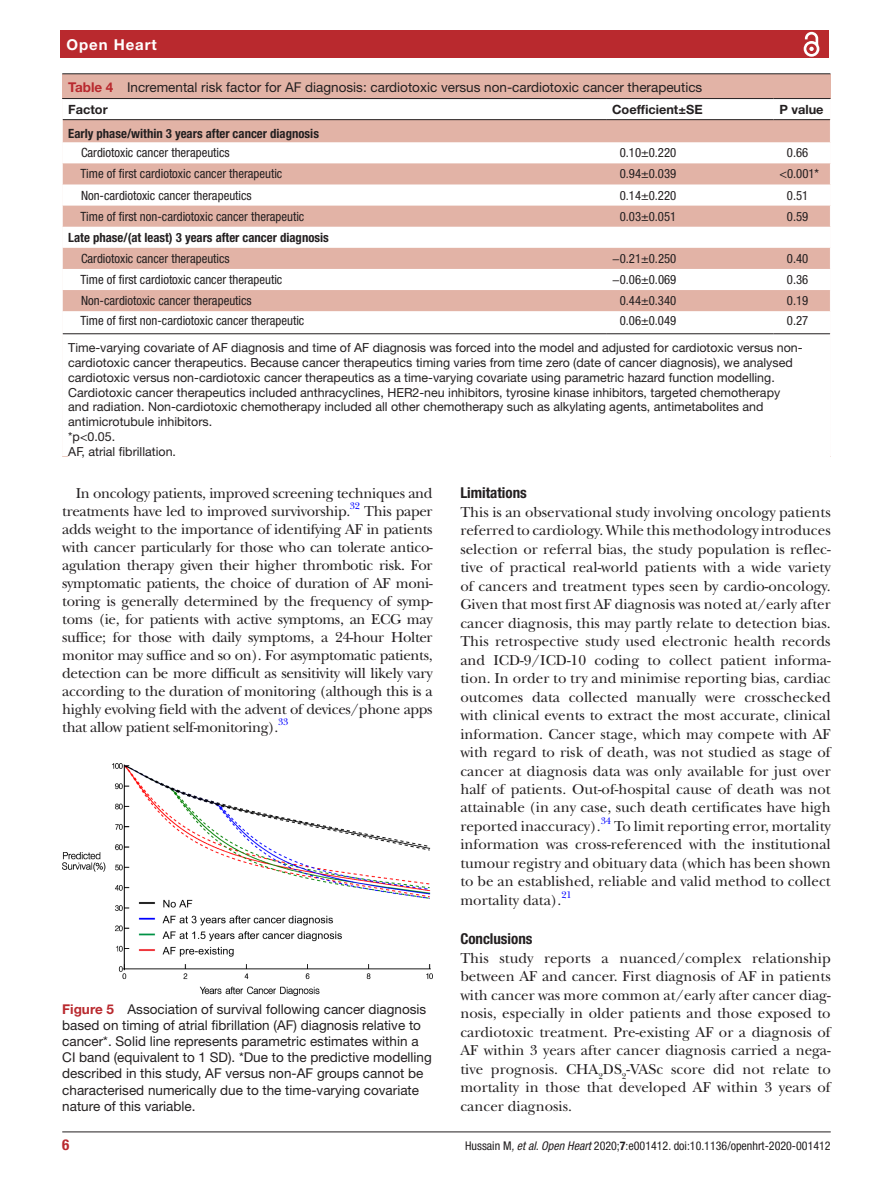
<style>
.page{position:relative;width:893px;height:1191px;background:#fff}
.page>*{position:absolute;margin:0;border:0;box-sizing:border-box;transform-origin:0 0}
.t1{font:15px/18.5px "New Baskerville";color:#231f20;text-align:justify}
.t2{font:15px/18px "New Baskerville";letter-spacing:-.02em;color:#231f20}
.t3{font:700 condensed 15px "Helvetica Neue LT Std";color:#231f20}
.t4{font:700 15px "Helvetica Neue LT Std";letter-spacing:.065em;color:#fff}
.t5{font:700 condensed 15px "Helvetica Neue LT Std";color:#b9292e}
.t6{font:13.5px/16.2px "Helvetica Neue LT Std";color:#231f20}
.t7{font:condensed 12.75px "Helvetica Neue LT Std";color:#231f20}
.t8{font:700 condensed 12.75px "Helvetica Neue LT Std";color:#231f20}
.t9{font:700 12.75px "Helvetica Neue LT Std";color:#231f20}
.t10{font:12.45px/15px "Helvetica Neue LT Std";color:#231f20}
.t11{font:condensed 12px "Helvetica Neue LT Std";color:#231f20}
.t12{font:9.9px "New Baskerville";color:#00f}
.s1{font-weight:700;color:#b9292e}
.s2{font-style:italic}
.s3{font-weight:700}
</style>
<div class="page">
<div style="left:61px;top:31px;width:768px;height:27px;background:#b9292e"></div>
<hr style="left:62px;top:1131px;width:769px;height:1px;background:#231f20">
<svg style="left:803px;top:31px;width:17px;height:26px"></svg>
<div style="left:62px;top:74px;width:768px;height:382px;background:#e2b3a6"></div>
<hr style="left:62px;top:73px;width:768px;height:1px;background:#231f20">
<svg style="left:63px;top:99px;width:767px;height:357px;fill:#fff"></svg>
<hr style="left:62px;top:98px;width:544px;height:1px;background:#231f20">
<hr style="left:62px;top:119px;width:544px;height:1px;background:#231f20">
<hr style="left:606px;top:98px;width:167px;height:1px;background:#231f20">
<hr style="left:606px;top:119px;width:167px;height:1px;background:#231f20">
<hr style="left:773px;top:98px;width:57px;height:1px;background:#231f20">
<hr style="left:773px;top:119px;width:57px;height:1px;background:#231f20">
<hr style="left:606px;top:333px;width:167px;height:1px;background:#231f20">
<hr style="left:773px;top:333px;width:57px;height:1px;background:#231f20">
<hr style="left:62px;top:333px;width:544px;height:1px;background:#231f20">
<svg style="left:62px;top:99px;width:1px;height:235px"></svg>
<hr style="left:62px;top:334px;width:1px;height:122px;background:#fff">
<hr style="left:68px;top:425px;width:762px;height:2px;background:#fff">
<hr style="left:68px;top:440px;width:762px;height:2px;background:#fff">
<hr style="left:68px;top:455px;width:762px;height:2px;background:#fff">
<img style="left:62px;top:763px;width:370px;height:233px">
<p class="t4" style="left:66px;top:35px;width:92px">Open Heart</p>
<p class="t6" style="left:68px;top:79px;width:636px"><span class="s1">Table 4</span> Incremental risk factor for AF diagnosis: cardiotoxic versus non-cardiotoxic cancer therapeutics</p>
<p class="t9" style="left:68px;top:101px;width:41px">Factor</p>
<p class="t9" style="left:612px;top:101px;width:92px">Coefficient±SE</p>
<p class="t9" style="left:779px;top:101px;width:46px">P value</p>
<p class="t8" style="left:68px;top:125px;width:252px">Early phase/within 3 years after cancer diagnosis</p>
<p class="t7" style="left:81px;top:145px;width:150px">Cardiotoxic cancer therapeutics</p>
<p class="t7" style="left:620px;top:145px;width:58px">0.10±0.220</p>
<p class="t7" style="left:787px;top:145px;width:23px">0.66</p>
<p class="t7" style="left:81px;top:167px;width:203px">Time of first cardiotoxic cancer therapeutic</p>
<p class="t7" style="left:620px;top:167px;width:58px">0.94±0.039</p>
<p class="t7" style="left:779px;top:167px;width:41px">&lt;0.001*</p>
<p class="t7" style="left:81px;top:188px;width:172px">Non-cardiotoxic cancer therapeutics</p>
<p class="t7" style="left:620px;top:188px;width:58px">0.14±0.220</p>
<p class="t7" style="left:787px;top:188px;width:23px">0.51</p>
<p class="t7" style="left:81px;top:209px;width:225px">Time of first non-cardiotoxic cancer therapeutic</p>
<p class="t7" style="left:620px;top:209px;width:58px">0.03±0.051</p>
<p class="t7" style="left:787px;top:209px;width:23px">0.59</p>
<p class="t8" style="left:68px;top:229px;width:262px">Late phase/(at least) 3 years after cancer diagnosis</p>
<p class="t7" style="left:81px;top:251px;width:150px">Cardiotoxic cancer therapeutics</p>
<p class="t7" style="left:612px;top:251px;width:66px">−0.21±0.250</p>
<p class="t7" style="left:787px;top:251px;width:23px">0.40</p>
<p class="t7" style="left:81px;top:272px;width:203px">Time of first cardiotoxic cancer therapeutic</p>
<p class="t7" style="left:612px;top:272px;width:66px">−0.06±0.069</p>
<p class="t7" style="left:787px;top:272px;width:23px">0.36</p>
<p class="t7" style="left:81px;top:293px;width:172px">Non-cardiotoxic cancer therapeutics</p>
<p class="t7" style="left:620px;top:293px;width:58px">0.44±0.340</p>
<p class="t7" style="left:787px;top:293px;width:23px">0.19</p>
<p class="t7" style="left:81px;top:313px;width:225px">Time of first non-cardiotoxic cancer therapeutic</p>
<p class="t7" style="left:620px;top:313px;width:58px">0.06±0.049</p>
<p class="t7" style="left:787px;top:313px;width:23px">0.27</p>
<p class="t10" style="left:68px;top:339px;width:736px">Time-varying covariate of AF diagnosis and time of AF diagnosis was forced into the model and adjusted for cardiotoxic versus non&shy;cardiotoxic cancer therapeutics. Because cancer therapeutics timing varies from time zero (date of cancer diagnosis), we analysed cardiotoxic versus non-cardiotoxic cancer therapeutics as a time-varying covariate using parametric hazard function modelling.<br>Cardiotoxic cancer therapeutics included anthracyclines, HER2-neu inhibitors, tyrosine kinase inhibitors, targeted chemotherapy and radiation. Non-cardiotoxic chemotherapy included all other chemotherapy such as alkylating agents, antimetabolites and antimicrotubule inhibitors.<br>*p&lt;0.05.<br>AF, atrial fibrillation.</p>
<p class="t2" style="left:62px;top:484px;width:372px;text-indent:14px">In oncology patients, improved screening techniques and treatments have led to improved survivorship.</p>
<p class="t12" style="left:350px;top:500px;width:12px">32</p>
<p class="t1" style="left:62px;top:502px;width:372px;line-height:18px;text-indent:302px">This paper adds weight to the importance of identifying AF in patients with cancer particularly for those who can tolerate antico&shy;agulation therapy given their higher thrombotic risk. For symptomatic patients, the choice of duration of AF moni&shy;toring is generally determined by the frequency of symp&shy;toms (ie, for patients with active symptoms, an ECG may suffice; for those with daily symptoms, a 24-hour Holter monitor may suffice and so on). For asymptomatic patients, detection can be more difficult as sensitivity will likely vary according to the duration of monitoring (although this is a highly evolving field with the advent of devices/phone apps that allow patient self-monitoring).<sup>33</sup></p>
<p class="t6" style="left:62px;top:1000px;width:371px"><span class="s1">Figure 5</span> Association of survival following cancer diagnosis based on timing of atrial fibrillation (AF) diagnosis relative to cancer*. Solid line represents parametric estimates within a CI band (equivalent to 1 SD). *Due to the predictive modelling described in this study, AF versus non-AF groups cannot be characterised numerically due to the time-varying covariate nature of this variable.</p>
<p class="t3" style="left:460px;top:484px;width:68px">Limitations</p>
<p class="t1" style="left:460px;top:503px;width:372px">This is an observational study involving oncology patients referred to cardiology. While this methodology introduces selection or referral bias, the study population is reflec&shy;tive of practical real-world patients with a wide variety of cancers and treatment types seen by cardio-oncology.<br>Given that most first AF diagnosis was noted at/early after cancer diagnosis, this may partly relate to detection bias.<br>This retrospective study used electronic health records and ICD-9/ICD-10 coding to collect patient informa&shy;tion. In order to try and minimise reporting bias, cardiac outcomes data collected manually were crosschecked with clinical events to extract the most accurate, clinical information. Cancer stage, which may compete with AF with regard to risk of death, was not studied as stage of cancer at diagnosis data was only available for just over half of patients. Out-of-hospital cause of death was not attainable (in any case, such death certificates have high reported inaccuracy).</p>
<p class="t12" style="left:601px;top:815px;width:12px">34</p>
<p class="t1" style="left:460px;top:817px;width:372px;text-indent:154px">To limit reporting error, mortality information was cross-referenced with the institutional tumour registry and obituary data (which has been shown to be an established, reliable and valid method to collect mortality data).</p>
<p class="t12" style="left:561px;top:889px;width:12px">21</p>
<p class="t3" style="left:460px;top:930px;width:74px">Conclusions</p>
<p class="t1" style="left:460px;top:949px;width:372px">This study reports a nuanced/complex relationship between AF and cancer. First diagnosis of AF in patients with cancer was more common at/early after cancer diag&shy;nosis, especially in older patients and those exposed to cardiotoxic treatment. Pre-existing AF or a diagnosis of AF within 3 years after cancer diagnosis carried a nega&shy;tive prognosis. CHA<sub>2</sub>DS<sub>2</sub>-VASc score did not relate to mortality in those that developed AF within 3 years of cancer diagnosis.</p>
<p class="t5" style="left:62px;top:1135px;width:9px">6</p>
<p class="t11" style="left:465px;top:1139px;width:367px">Hussain M<span class="s2">, et al. Open Heart</span> 2020;<span class="s3">7</span>:e001412. doi:10.1136/openhrt-2020-001412</p>
</div>
